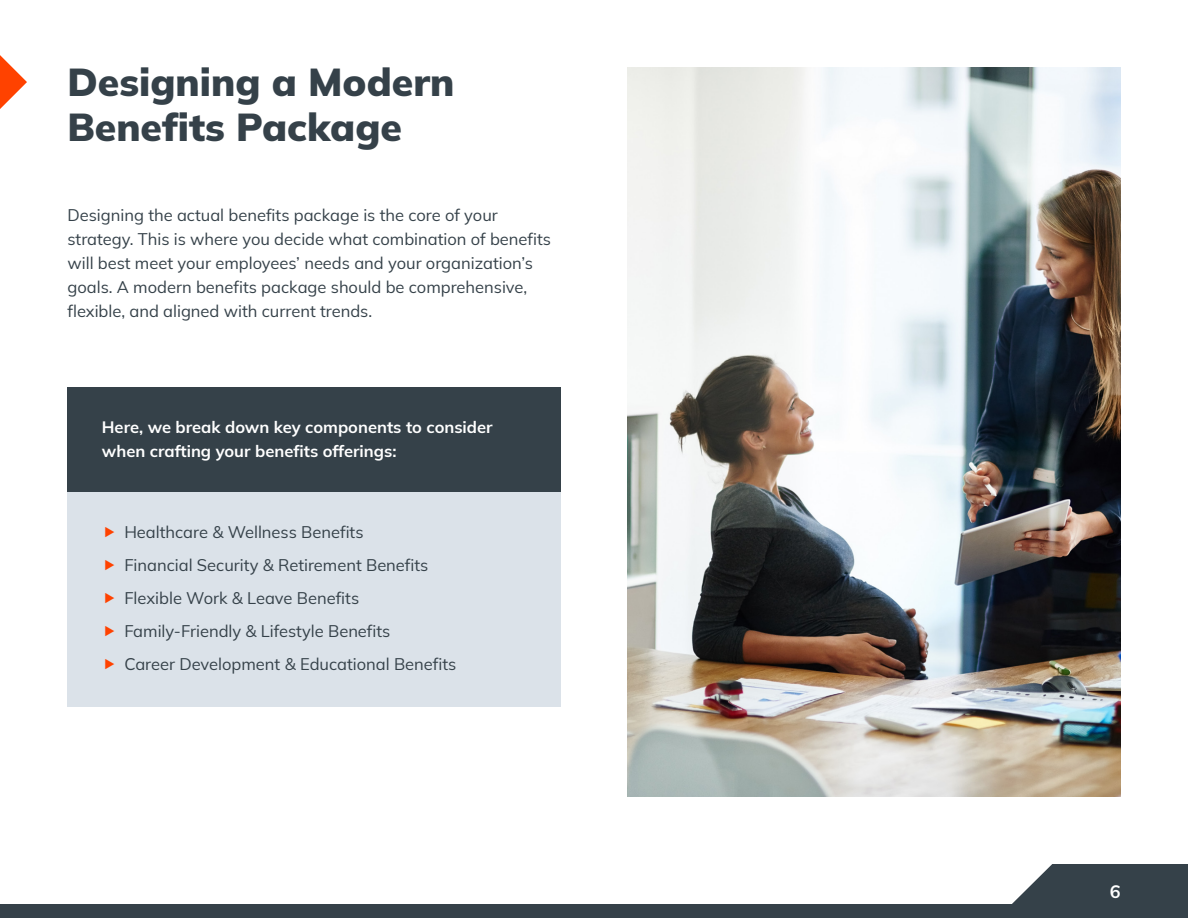
<style>
.page{position:relative;width:1188px;height:918px;background:#fff}
.page>*{position:absolute;margin:0;border:0;box-sizing:border-box;transform-origin:0 0}
.t1{font:900 39px/45px "Mulish";color:#354149}
.t2{font:700 18px "Mulish";color:#fff}
.t3{font:16.5px/24px "Mulish";color:#354149}
.t4{font:700 16.5px/24px "Mulish";color:#fff}
</style>
<div class="page">
<svg style="left:1012px;top:864px;width:176px;height:40px;background:#4c565d"></svg>
<div style="left:0;top:904px;width:1188px;height:14px;background:#354149"></div>
<div style="left:68px;top:492px;width:493px;height:214px;background:#dbe2e9"></div>
<div style="left:68px;top:387px;width:493px;height:105px;background:#354149"></div>
<img style="left:628px;top:68px;width:492px;height:728px">
<svg style="left:0;top:55px;width:27px;height:54px"></svg>
<h1 class="t1" style="left:68px;top:59px;width:388px">Designing a Modern<br>Benefits Package</h1>
<p class="t3" style="left:68px;top:203px;width:485px">Designing the actual benefits package is the core of your strategy. This is where you decide what combination of benefits will best meet your employees’ needs and your organization’s goals. A modern benefits package should be comprehensive, flexible, and aligned with current trends.</p>
<p class="t4" style="left:102px;top:415px;width:392px">Here, we break down key components to consider when crafting your benefits offerings:</p>
<p class="t3" style="left:124px;top:515px;width:333px;line-height:33px">Healthcare &amp; Wellness Benefits<br>Financial Security &amp; Retirement Benefits Flexible Work &amp; Leave Benefits Family-Friendly &amp; Lifestyle Benefits<br>Career Development &amp; Educational Benefits</p>
<p class="t2" style="left:1110px;top:879px;width:12px">6</p>
</div>
